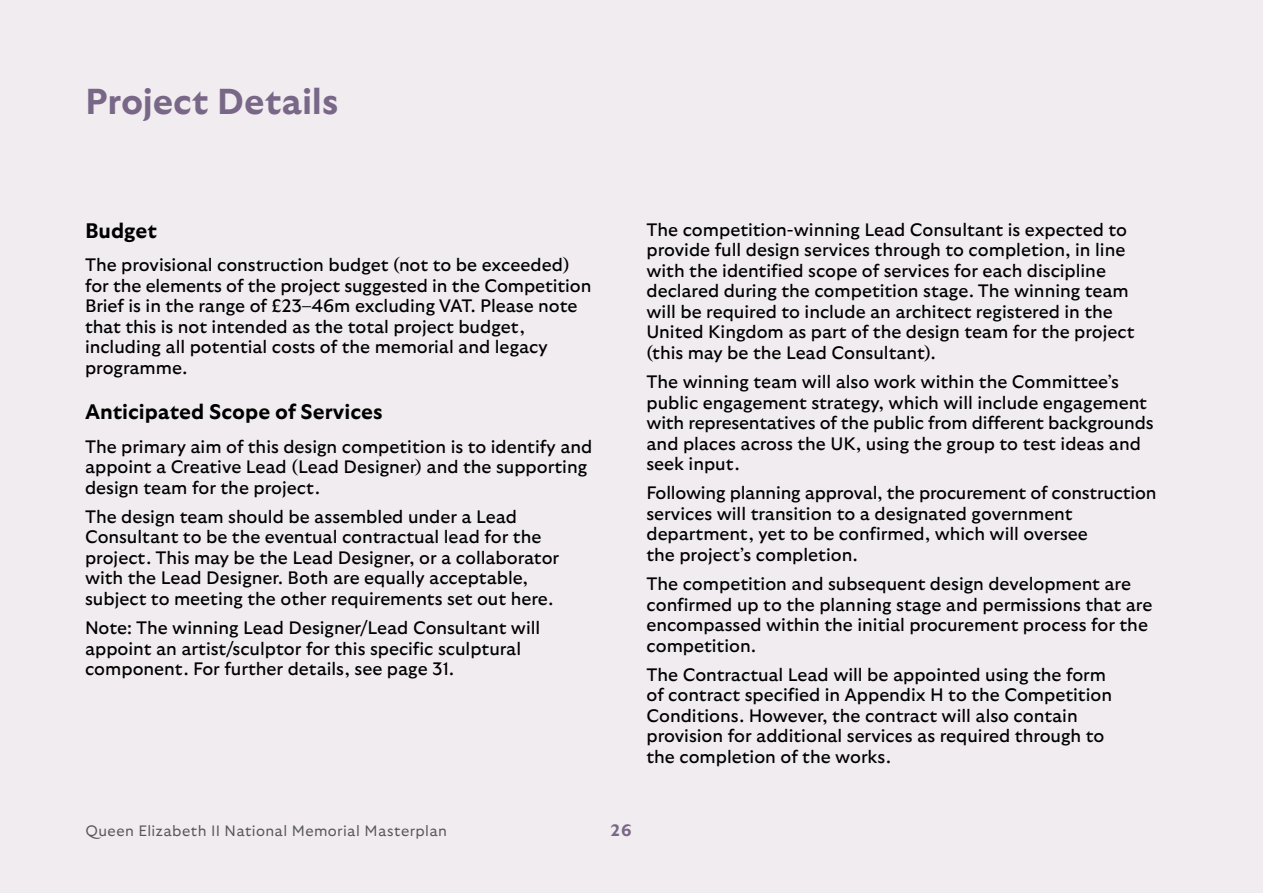
<style>
.page{position:relative;width:1263px;height:893px;background:#f1ecef}
.page>*{position:absolute;margin:0;border:0;box-sizing:border-box;transform-origin:0 0}
.t1{font:700 36px "GT Ultra";color:#786787}
.t2{font:700 21px "GT Ultra";color:#000}
.t3{font:18px/20.5px "GT Ultra";color:#000}
.t4{font:700 16.5px "GT Ultra";color:#786787}
.t5{font:300 15px "GT Ultra";letter-spacing:.025em;color:#575756}
</style>
<div class="page">
<h1 class="t1" style="left:85px;top:81px;width:255px">Project Details</h1>
<p class="t2" style="left:85px;top:219px;width:74px">Budget</p>
<p class="t3" style="left:85px;top:255px;width:508px">The provisional construction budget (not to be exceeded) for the elements of the project suggested in the Competition Brief is in the range of £23–46m excluding VAT. Please note that this is not intended as the total project budget, including all potential costs of the memorial and legacy programme.</p>
<p class="t2" style="left:85px;top:400px;width:299px">Anticipated Scope of Services</p>
<p class="t3" style="left:85px;top:436px;width:509px">The primary aim of this design competition is to identify and appoint a Creative Lead (Lead Designer) and the supporting design team for the project.</p>
<p class="t3" style="left:85px;top:506px;width:476px">The design team should be assembled under a Lead Consultant to be the eventual contractual lead for the project. This may be the Lead Designer, or a collaborator with the Lead Designer. Both are equally acceptable, subject to meeting the other requirements set out here.</p>
<p class="t3" style="left:85px;top:618px;width:457px">Note: The winning Lead Designer/Lead Consultant will appoint an artist/sculptor for this specific sculptural component. For further details, see page 31.</p>
<p class="t3" style="left:646px;top:219px;width:490px">The competition-winning Lead Consultant is expected to provide full design services through to completion, in line with the identified scope of services for each discipline declared during the competition stage. The winning team will be required to include an architect registered in the United Kingdom as part of the design team for the project (this may be the Lead Consultant).</p>
<p class="t3" style="left:646px;top:372px;width:509px">The winning team will also work within the Committee’s public engagement strategy, which will include engagement with representatives of the public from different backgrounds and places across the UK, using the group to test ideas and seek input.</p>
<p class="t3" style="left:646px;top:483px;width:511px">Following planning approval, the procurement of construction services will transition to a designated government department, yet to be confirmed, which will oversee<br>the project’s completion.</p>
<p class="t3" style="left:646px;top:574px;width:507px">The competition and subsequent design development are confirmed up to the planning stage and permissions that are encompassed within the initial procurement process for the competition.</p>
<p class="t3" style="left:646px;top:664px;width:467px">The Contractual Lead will be appointed using the form of contract specified in Appendix H to the Competition Conditions. However, the contract will also contain provision for additional services as required through to the completion of the works.</p>
<p class="t5" style="left:86px;top:823px;width:363px">Queen Elizabeth II National Memorial Masterplan</p>
<p class="t4" style="left:610px;top:821px;width:23px">26</p>
</div>
